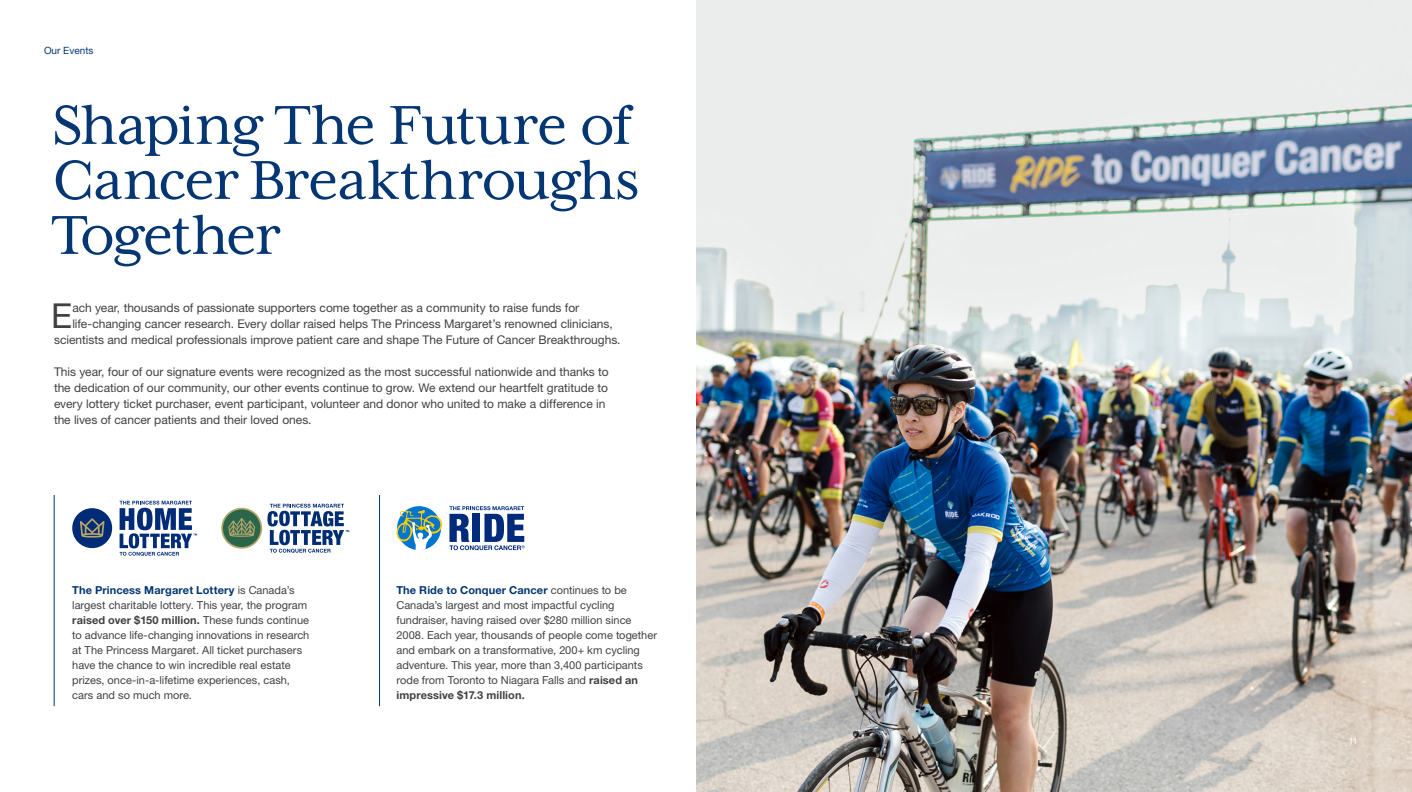
<style>
.page{position:relative;width:1412px;height:792px;background:#fff}
.page>*{position:absolute;margin:0;border:0;box-sizing:border-box;transform-origin:0 0}
.t1{font:63px/55px "Mrs Eaves XL Serif OT";letter-spacing:-.02em;color:#043673;text-align:justify}
.t2{font:34.4px "Helvetica Neue LT Std";color:#414042}
.t3{font:12px/16px "Helvetica Neue LT Std";letter-spacing:-.005em;color:#414042}
.t4{font:11px/15px "Helvetica Neue LT Std";color:#414042}
.t5{font:10px "Helvetica Neue LT Std";color:#043673}
.t6{font:9px "Helvetica Neue LT Std";color:#fff}
.s1{font-weight:700;color:#043673}
.s2{font-weight:700}
</style>
<div class="page">
<img style="left:697px;top:0;width:715px;height:792px">
<svg style="left:396px;top:506px;width:46px;height:44px"></svg>
<svg style="left:449px;top:506px;width:76px;height:44px"></svg>
<svg style="left:120px;top:501px;width:77px;height:55px"></svg>
<div style="left:72px;top:508px;width:40px;height:40px;background:#002b77;border-radius:50%"></div>
<svg style="left:80px;top:518px;width:25px;height:20px"></svg>
<hr style="left:54px;top:495px;width:1px;height:211px;background:#043673">
<hr style="left:379px;top:495px;width:1px;height:211px;background:#043673">
<svg style="left:221px;top:504px;width:128px;height:49px"></svg>
<p class="t5" style="left:44px;top:44px;width:51px">Our Events</p>
<h1 class="t1" style="left:52px;top:98px;width:589px">Shaping The Future of Cancer Breakthroughs Together</h1>
<h2 class="t2" style="left:51px;top:295px;width:23px">E</h2>
<p class="t3" style="left:72px;top:300px;width:508px">ach year, thousands of passionate supporters come together as a community to raise funds for</p>
<p class="t3" style="left:72px;top:316px;width:542px">life-changing cancer research. Every dollar raised helps The Princess Margaret’s renowned clinicians,</p>
<p class="t3" style="left:54px;top:332px;width:568px">scientists and medical professionals improve patient care and shape The Future of Cancer Breakthroughs.</p>
<p class="t3" style="left:54px;top:364px;width:556px">This year, four of our signature events were recognized as the most successful nationwide and thanks to the dedication of our community, our other events continue to grow. We extend our heartfelt gratitude to every lottery ticket purchaser, event participant, volunteer and donor who united to make a difference in the lives of cancer patients and their loved ones.</p>
<p class="t4" style="left:72px;top:583px;width:239px"><span class="s1">The Princess Margaret Lottery</span> is Canada’s largest charitable lottery. This year, the program <span class="s2">raised over $150 million.</span> These funds continue to advance life-changing innovations in research at The Princess Margaret. All ticket purchasers have the chance to win incredible real estate prizes, once-in-a-lifetime experiences, cash, cars and so much more.</p>
<p class="t4" style="left:396px;top:583px;width:262px"><span class="s1">The Ride to Conquer Cancer</span> continues to be Canada’s largest and most impactful cycling fundraiser, having raised over $280 million since 2008. Each year, thousands of people come together and embark on a transformative, 200+ km cycling adventure. This year, more than 3,400 participants rode from Toronto to Niagara Falls and <span class="s2">raised an impressive $17.3 million.</span></p>
<p class="t6" style="left:1348px;top:736px;width:11px">11</p>
</div>
